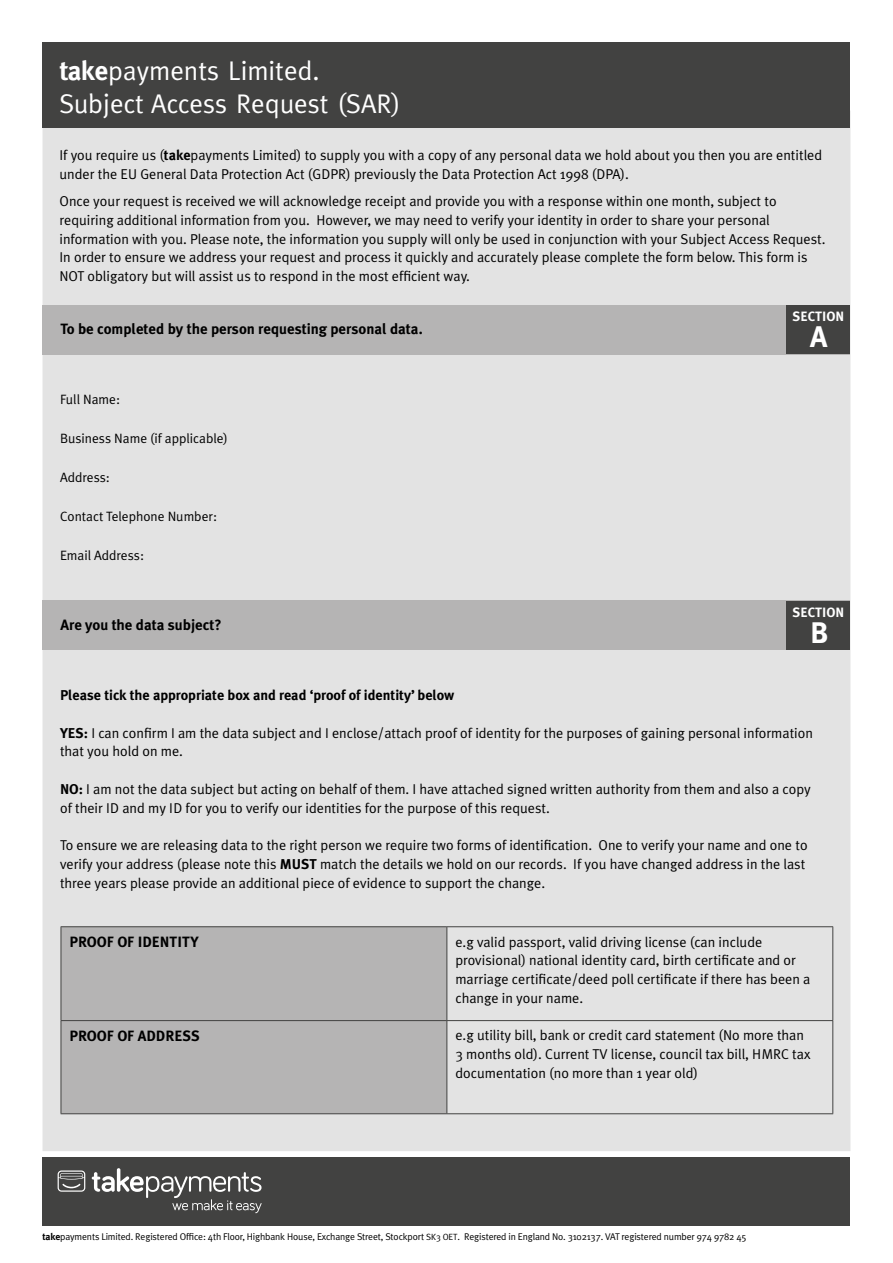
<style>
.page{position:relative;width:893px;height:1263px;background:#fff}
.page>*{position:absolute;margin:0;border:0;box-sizing:border-box;transform-origin:0 0}
.t1{font:700 29.85px "Meta Plus";color:#fff}
.t2{font:27px/33px "Meta";color:#fff}
.t3{font:700 14.85px "Meta Plus";color:#000}
.t4{font:14.25px/18.8px "Meta Plus Normal";color:#000}
.t5{font:700 14.25px "Meta Plus";color:#000}
.t6{font:13.5px "Meta Plus Normal";color:#000}
.t7{font:700 13.5px "Meta Plus";color:#fff}
.t8{font:9.75px "Meta Plus Normal";letter-spacing:-.015em;color:#000}
.s1{font-weight:700}
.s2{font-family:"Meta Plus";font-weight:700}
.s3{font-size:9px}
</style>
<div class="page">
<div style="left:43px;top:128px;width:807px;height:1023px;background:#e3e3e3"></div>
<div style="left:43px;top:305px;width:807px;height:49px;background:#b5b4b4"></div>
<div style="left:43px;top:600px;width:807px;height:50px;background:#b5b4b4"></div>
<div style="left:43px;top:43px;width:807px;height:85px;background:#424241"></div>
<div style="left:787px;top:305px;width:63px;height:49px;background:#424241"></div>
<div style="left:787px;top:601px;width:63px;height:48px;background:#424241"></div>
<div style="left:62px;top:927px;width:384px;height:186px;background:#b5b4b4"></div>
<hr style="left:61px;top:926px;width:386px;height:1px;background:#424241">
<hr style="left:61px;top:927px;width:1px;height:93px;background:#424241">
<hr style="left:447px;top:926px;width:386px;height:1px;background:#424241">
<hr style="left:446px;top:927px;width:1px;height:93px;background:#424241">
<hr style="left:832px;top:927px;width:1px;height:93px;background:#424241">
<hr style="left:61px;top:1020px;width:386px;height:1px;background:#424241">
<hr style="left:61px;top:1021px;width:1px;height:92px;background:#424241">
<hr style="left:447px;top:1020px;width:386px;height:1px;background:#424241">
<hr style="left:446px;top:1021px;width:1px;height:92px;background:#424241">
<hr style="left:832px;top:1021px;width:1px;height:92px;background:#424241">
<hr style="left:61px;top:1113px;width:386px;height:1px;background:#424241">
<hr style="left:447px;top:1113px;width:386px;height:1px;background:#424241">
<div style="left:43px;top:1158px;width:807px;height:68px;background:#424241"></div>
<svg style="left:92px;top:1168px;width:170px;height:45px"></svg>
<svg style="left:58px;top:1170px;width:27px;height:22px"></svg>
<h2 class="t2" style="left:60px;top:54px;width:342px"><span class="s1">take</span>payments Limited.<br>Subject Access Request (SAR)</h2>
<p class="t4" style="left:60px;top:146px;width:764px">If you require us (<span class="s2">take</span>payments Limited) to supply you with a copy of any personal data we hold about you then you are entitled under the EU General Data Protection Act (GDPR) previously the Data Protection Act 1998 (DPA).</p>
<p class="t4" style="left:60px;top:192px;width:768px">Once your request is received we will acknowledge receipt and provide you with a response within one month, subject to requiring additional information from you. However, we may need to verify your identity in order to share your personal information with you. Please note, the information you supply will only be used in conjunction with your Subject Access Request.<br>In order to ensure we address your request and process it quickly and accurately please complete the form below. This form is NOT obligatory but will assist us to respond in the most efficient way.</p>
<p class="t3" style="left:61px;top:321px;width:364px">To be completed by the person requesting personal data.</p>
<p class="t7" style="left:793px;top:309px;width:53px">SECTION</p>
<h1 class="t1" style="left:810px;top:319px;width:19px">A</h1>
<p class="t6" style="left:60px;top:392px;width:62px">Full Name:</p>
<p class="t6" style="left:60px;top:431px;width:169px">Business Name (if applicable)</p>
<p class="t6" style="left:60px;top:470px;width:51px">Address:</p>
<p class="t6" style="left:60px;top:509px;width:159px">Contact Telephone Number:</p>
<p class="t6" style="left:60px;top:548px;width:86px">Email Address:</p>
<p class="t3" style="left:61px;top:617px;width:162px">Are you the data subject?</p>
<p class="t7" style="left:793px;top:604px;width:53px">SECTION</p>
<h1 class="t1" style="left:810px;top:615px;width:20px">B</h1>
<p class="t5" style="left:60px;top:687px;width:396px">Please tick the appropriate box and read ‘proof of identity’ below</p>
<p class="t4" style="left:60px;top:723px;width:754px"><span class="s2">YES:</span> I can confirm I am the data subject and I enclose/attach proof of identity for the purposes of gaining personal information that you hold on me.</p>
<p class="t4" style="left:60px;top:779px;width:752px"><span class="s2">NO:</span> I am not the data subject but acting on behalf of them. I have attached signed written authority from them and also a copy of their ID and my ID for you to verify our identities for the purpose of this request.</p>
<p class="t4" style="left:60px;top:836px;width:749px">To ensure we are releasing data to the right person we require two forms of identification. One to verify your name and one to verify your address (please note this <span class="s2">MUST</span> match the details we hold on our records. If you have changed address in the last three years please provide an additional piece of evidence to support the change.</p>
<p class="t3" style="left:69px;top:933px;width:131px">PROOF OF IDENTITY</p>
<p class="t4" style="left:455px;top:932px;width:357px">e.g valid passport, valid driving license (can include provisional) national identity card, birth certificate and or marriage certificate/deed poll certificate if there has been a change in your name.</p>
<p class="t3" style="left:69px;top:1027px;width:132px">PROOF OF ADDRESS</p>
<p class="t4" style="left:455px;top:1026px;width:357px">e.g utility bill, bank or credit card statement (No more than<br>3 months old). Current TV license, council tax bill, HMRC tax documentation (no more than 1 year old)</p>
<p class="t8" style="left:43px;top:1231px;width:706px"><span class="s2">take</span>payments Limited. Registered Office: 4th Floor, Highbank House, Exchange Street, Stockport <span class="s3">SK3 OET</span>. Registered in England No. 3102137. VAT registered number 974 9782 45</p>
</div>
